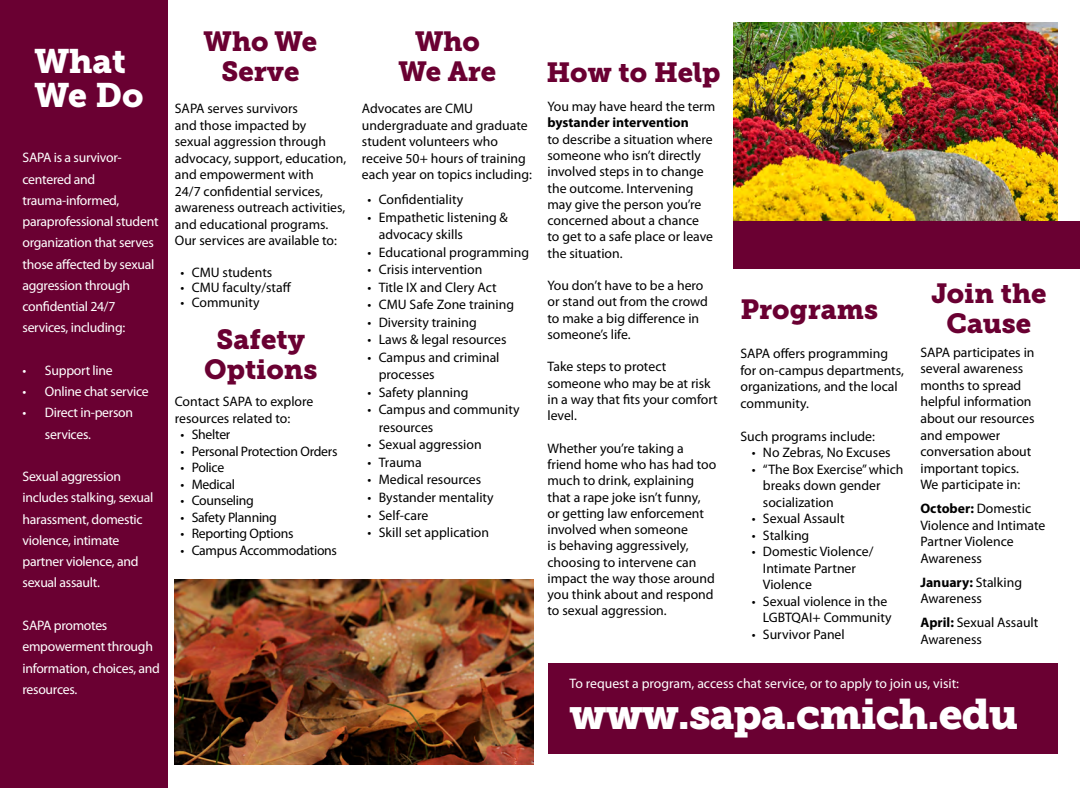
<style>
.page{position:relative;width:1080px;height:788px;background:#fff}
.page>*{position:absolute;margin:0;border:0;box-sizing:border-box;transform-origin:0 0}
.t1{font:42.5px "Museo Slab 900";letter-spacing:-.02em;color:#fff}
.t2{font:33.75px/33.8px "Museo Slab 900";color:#fff}
.t3{font:27.5px/30px "Museo Slab 900";color:#6a0032;text-align:center}
.t4{font:13.75px/16.5px "Myriad Pro";color:#000}
.t5{font:13.75px/21.2px "Myriad Pro";letter-spacing:-.02em;color:#fff}
.t6{font:13.75px "Myriad Pro";letter-spacing:-.02em;color:#000}
.t7{font:13.75px "Myriad Pro";color:#fff}
.t8{font:700 13.75px "Myriad Pro";color:#000}
.s1{font-weight:700}
</style>
<div class="page">
<div style="left:734px;top:221px;width:346px;height:47px;background:#6a0032"></div>
<div style="left:0;top:0;width:168px;height:788px;background:#6a0032"></div>
<img style="left:175px;top:579px;width:358px;height:185px">
<img style="left:734px;top:22px;width:324px;height:199px">
<div style="left:548px;top:663px;width:510px;height:91px;background:#6a0032"></div>
<h2 class="t2" style="left:34px;top:44px;width:111px">What<br>We Do</h2>
<p class="t5" style="left:23px;top:147px;width:138px">SAPA is a survivor&shy;centered and trauma-informed, paraprofessional student organization that serves those affected by sexual aggression through confidential 24/7 services, including:</p>
<p class="t5" style="left:23px;top:359px;width:92px">• Support line</p>
<p class="t5" style="left:23px;top:380px;width:128px">• Online chat service</p>
<p class="t5" style="left:45px;top:402px;width:90px;text-indent:-22px">• Direct in-person services.</p>
<p class="t5" style="left:23px;top:465px;width:132px">Sexual aggression includes stalking, sexual harassment, domestic violence, intimate partner violence, and sexual assault.</p>
<p class="t5" style="left:23px;top:614px;width:139px">SAPA promotes empowerment through information, choices, and resources.</p>
<h3 class="t3" style="left:204px;top:27px;width:115px">Who We<br>Serve</h3>
<h3 class="t3" style="left:399px;top:27px;width:99px">Who<br>We Are</h3>
<p class="t4" style="left:175px;top:100px;width:173px">SAPA serves survivors<br>and those impacted by<br>sexual aggression through advocacy, support, education, and empowerment with<br>24/7 confidential services, awareness outreach activities, and educational programs.<br>Our services are available to:</p>
<p class="t4" style="left:180px;top:264px;width:93px">• CMU students</p>
<p class="t4" style="left:180px;top:279px;width:112px">• CMU faculty/staff</p>
<p class="t4" style="left:180px;top:294px;width:81px">• Community</p>
<h3 class="t3" style="left:204px;top:325px;width:115px">Safety<br>Options</h3>
<p class="t4" style="left:175px;top:393px;width:140px">Contact SAPA to explore resources related to:</p>
<p class="t6" style="left:180px;top:426px;width:51px">• Shelter</p>
<p class="t6" style="left:180px;top:442px;width:159px">• Personal Protection Orders</p>
<p class="t4" style="left:180px;top:459px;width:45px">• Police</p>
<p class="t6" style="left:180px;top:475px;width:56px">• Medical</p>
<p class="t6" style="left:180px;top:492px;width:75px">• Counseling</p>
<p class="t6" style="left:180px;top:508px;width:98px">• Safety Planning</p>
<p class="t6" style="left:180px;top:525px;width:115px">• Reporting Options</p>
<p class="t6" style="left:180px;top:541px;width:158px">• Campus Accommodations</p>
<p class="t4" style="left:362px;top:100px;width:172px">Advocates are CMU undergraduate and graduate student volunteers who receive 50+ hours of training each year on topics including:</p>
<p class="t4" style="left:368px;top:191px;width:97px">• Confidentiality</p>
<p class="t4" style="left:379px;top:208px;width:131px;line-height:17.5px;text-indent:-11px">• Empathetic listening &amp; advocacy skills</p>
<p class="t4" style="left:368px;top:244px;width:163px">• Educational programming</p>
<p class="t4" style="left:368px;top:261px;width:116px">• Crisis intervention</p>
<p class="t4" style="left:368px;top:279px;width:131px">• Title IX and Clery Act</p>
<p class="t4" style="left:368px;top:296px;width:148px">• CMU Safe Zone training</p>
<p class="t4" style="left:368px;top:314px;width:111px">• Diversity training</p>
<p class="t4" style="left:368px;top:331px;width:141px">• Laws &amp; legal resources</p>
<p class="t4" style="left:379px;top:348px;width:122px;line-height:17.5px;text-indent:-11px">• Campus and criminal processes</p>
<p class="t4" style="left:368px;top:384px;width:102px">• Safety planning</p>
<p class="t4" style="left:379px;top:401px;width:142px;line-height:17.5px;text-indent:-11px">• Campus and community resources</p>
<p class="t4" style="left:368px;top:436px;width:116px">• Sexual aggression</p>
<p class="t4" style="left:368px;top:454px;width:56px">• Trauma</p>
<p class="t4" style="left:368px;top:471px;width:115px">• Medical resources</p>
<p class="t4" style="left:368px;top:489px;width:128px">• Bystander mentality</p>
<p class="t4" style="left:368px;top:506px;width:62px">• Self-care</p>
<p class="t4" style="left:368px;top:524px;width:123px">• Skill set application</p>
<h3 class="t3" style="left:547px;top:58px;width:176px">How to Help</h3>
<p class="t4" style="left:548px;top:98px;width:169px">You may have heard the term</p>
<p class="t8" style="left:548px;top:114px;width:143px">bystander intervention</p>
<p class="t4" style="left:548px;top:131px;width:167px">to describe a situation where someone who isn’t directly involved steps in to change the outcome. Intervening may give the person you’re concerned about a chance to get to a safe place or leave the situation.</p>
<p class="t4" style="left:548px;top:277px;width:162px">You don’t have to be a hero or stand out from the crowd to make a big difference in someone’s life.</p>
<p class="t4" style="left:548px;top:358px;width:172px">Take steps to protect someone who may be at risk in a way that fits your comfort level.</p>
<p class="t4" style="left:548px;top:439px;width:170px">Whether you’re taking a friend home who has had too much to drink, explaining that a rape joke isn’t funny,<br>or getting law enforcement involved when someone<br>is behaving aggressively, choosing to intervene can impact the way those around you think about and respond to sexual aggression.</p>
<h3 class="t3" style="left:740px;top:295px;width:139px">Programs</h3>
<p class="t4" style="left:740px;top:345px;width:165px">SAPA offers programming for on-campus departments, organizations, and the local community.</p>
<p class="t4" style="left:740px;top:427px;width:136px">Such programs include:</p>
<p class="t4" style="left:752px;top:444px;width:140px">• No Zebras, No Excuses</p>
<p class="t4" style="left:763px;top:460px;width:142px;text-indent:-11px">• “The Box Exercise” which breaks down gender socialization</p>
<p class="t4" style="left:752px;top:510px;width:94px">• Sexual Assault</p>
<p class="t4" style="left:752px;top:526px;width:59px">• Stalking</p>
<p class="t4" style="left:763px;top:543px;width:112px;text-indent:-11px">• Domestic Violence/<br>Intimate Partner<br>Violence</p>
<p class="t4" style="left:763px;top:592px;width:130px;text-indent:-11px">• Sexual violence in the<br>LGBTQAI+ Community</p>
<p class="t4" style="left:752px;top:625px;width:95px">• Survivor Panel</p>
<h3 class="t3" style="left:931px;top:278px;width:117px">Join the<br>Cause</h3>
<p class="t4" style="left:920px;top:344px;width:116px">SAPA participates in several awareness months to spread helpful information about our resources and empower conversation about important topics.<br>We participate in:</p>
<p class="t4" style="left:920px;top:500px;width:126px"><span class="s1">October:</span> Domestic<br>Violence and Intimate<br>Partner Violence<br>Awareness</p>
<p class="t4" style="left:920px;top:573px;width:103px"><span class="s1">January:</span> Stalking<br>Awareness</p>
<p class="t4" style="left:920px;top:614px;width:119px"><span class="s1">April:</span> Sexual Assault<br>Awareness</p>
<p class="t7" style="left:570px;top:674px;width:391px">To request a program, access chat service, or to apply to join us, visit:</p>
<h1 class="t1" style="left:570px;top:689px;width:450px">www.sapa.cmich.edu</h1>
</div>
